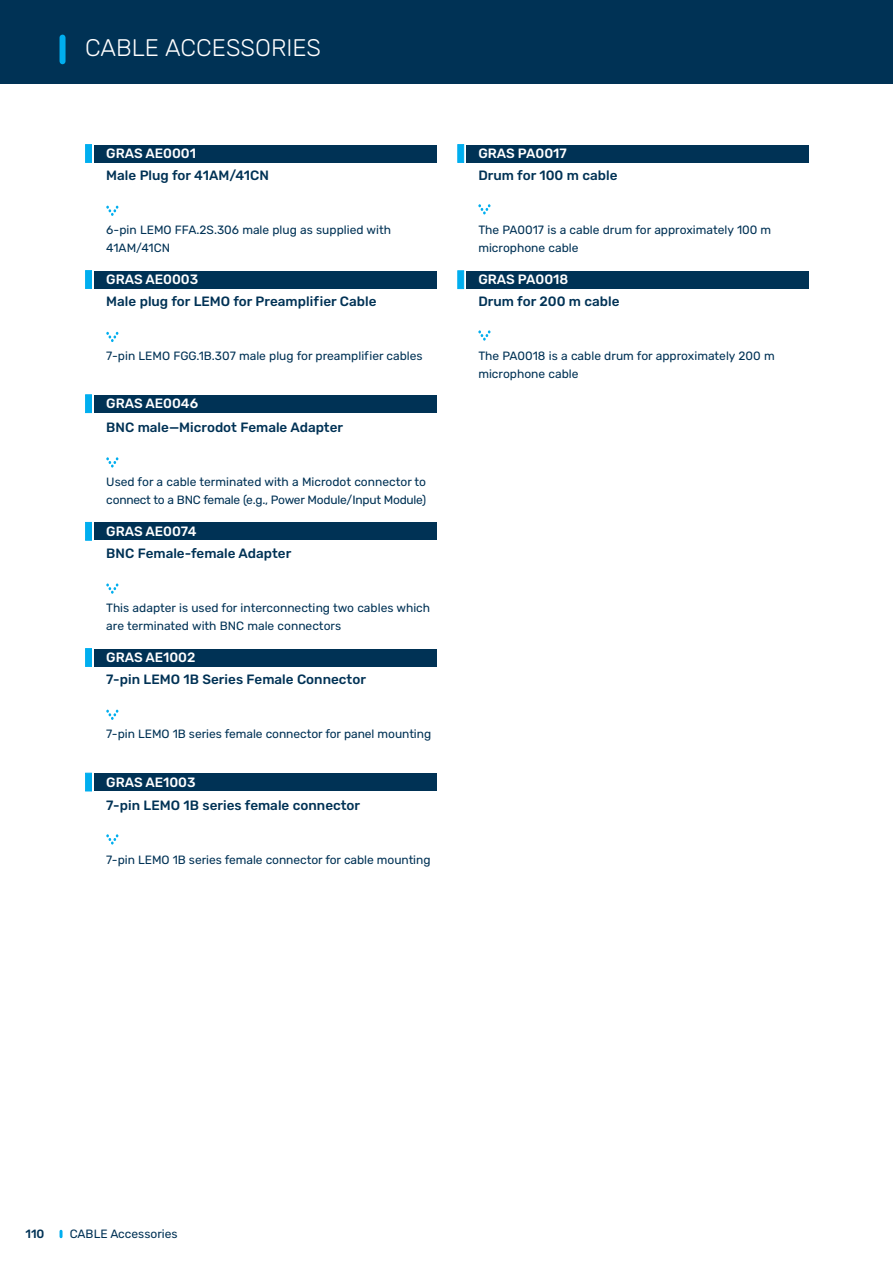
<style>
.page{position:relative;width:893px;height:1263px;background:#fff}
.page>*{position:absolute;margin:0;border:0;box-sizing:border-box;transform-origin:0 0}
.t1{font:300 24px "Rubik";color:#fff}
.t2{font:500 13.5px "Rubik";color:#003255}
.t3{font:500 13.5px "Rubik";color:#fff}
.t4{font:12px/18px "Rubik";color:#003255}
.t5{font:500 12px "Rubik";color:#003255}
</style>
<div class="page">
<div style="left:0;top:0;width:893px;height:84px;background:#003255"></div>
<div style="left:94px;top:773px;width:342px;height:18px;background:#003255"></div>
<div style="left:86px;top:773px;width:6px;height:18px;background:#00aeef"></div>
<div style="left:94px;top:395px;width:342px;height:18px;background:#003255"></div>
<div style="left:86px;top:395px;width:6px;height:18px;background:#00aeef"></div>
<div style="left:94px;top:522px;width:342px;height:18px;background:#003255"></div>
<div style="left:86px;top:522px;width:6px;height:18px;background:#00aeef"></div>
<div style="left:94px;top:649px;width:342px;height:17px;background:#003255"></div>
<div style="left:86px;top:649px;width:6px;height:17px;background:#00aeef"></div>
<div style="left:94px;top:145px;width:342px;height:17px;background:#003255"></div>
<div style="left:86px;top:145px;width:6px;height:17px;background:#00aeef"></div>
<div style="left:94px;top:271px;width:342px;height:17px;background:#003255"></div>
<div style="left:86px;top:271px;width:6px;height:17px;background:#00aeef"></div>
<div style="left:466px;top:145px;width:342px;height:17px;background:#003255"></div>
<div style="left:458px;top:145px;width:6px;height:17px;background:#00aeef;border:1px solid #00aeef"></div>
<div style="left:466px;top:271px;width:342px;height:18px;background:#003255"></div>
<div style="left:458px;top:271px;width:6px;height:18px;background:#00aeef;border:1px solid #00aeef"></div>
<svg style="left:60px;top:1231px;width:3px;height:6px"></svg>
<div style="left:60px;top:38px;width:6px;height:23px;background:#00aeef"></div>
<svg style="left:106px;top:457px;width:12px;height:10px"></svg>
<svg style="left:106px;top:583px;width:12px;height:11px"></svg>
<svg style="left:106px;top:710px;width:12px;height:10px"></svg>
<svg style="left:106px;top:834px;width:12px;height:10px"></svg>
<svg style="left:478px;top:204px;width:12px;height:10px"></svg>
<svg style="left:478px;top:330px;width:12px;height:11px"></svg>
<svg style="left:106px;top:206px;width:12px;height:10px"></svg>
<svg style="left:106px;top:332px;width:12px;height:10px"></svg>
<h1 class="t1" style="left:85px;top:35px;width:238px">CABLE ACCESSORIES</h1>
<p class="t3" style="left:106px;top:146px;width:91px">GRAS AE0001</p>
<p class="t2" style="left:106px;top:168px;width:164px">Male Plug for 41AM/41CN</p>
<p class="t4" style="left:106px;top:221px;width:286px">6-pin LEMO FFA.2S.306 male plug as supplied with<br>41AM/41CN</p>
<p class="t3" style="left:106px;top:272px;width:94px">GRAS AE0003</p>
<p class="t2" style="left:106px;top:294px;width:272px">Male plug for LEMO for Preamplifier Cable</p>
<p class="t4" style="left:106px;top:347px;width:318px">7-pin LEMO FGG.1B.307 male plug for preamplifier cables</p>
<p class="t3" style="left:106px;top:396px;width:93px">GRAS AE0046</p>
<p class="t2" style="left:106px;top:420px;width:238px">BNC male—Microdot Female Adapter</p>
<p class="t4" style="left:106px;top:473px;width:321px">Used for a cable terminated with a Microdot connector to connect to a BNC female (e.g., Power Module/Input Module)</p>
<p class="t3" style="left:106px;top:524px;width:92px">GRAS AE0074</p>
<p class="t2" style="left:106px;top:546px;width:187px">BNC Female-female Adapter</p>
<p class="t4" style="left:106px;top:599px;width:325px">This adapter is used for interconnecting two cables which are terminated with BNC male connectors</p>
<p class="t3" style="left:106px;top:650px;width:91px">GRAS AE1002</p>
<p class="t2" style="left:106px;top:672px;width:261px">7-pin LEMO 1B Series Female Connector</p>
<p class="t4" style="left:106px;top:725px;width:326px">7-pin LEMO 1B series female connector for panel mounting</p>
<p class="t3" style="left:106px;top:774px;width:91px">GRAS AE1003</p>
<p class="t2" style="left:106px;top:798px;width:255px">7-pin LEMO 1B series female connector</p>
<p class="t4" style="left:106px;top:851px;width:326px">7-pin LEMO 1B series female connector for cable mounting</p>
<p class="t3" style="left:478px;top:146px;width:90px">GRAS PA0017</p>
<p class="t2" style="left:478px;top:168px;width:141px">Drum for 100 m cable</p>
<p class="t4" style="left:478px;top:221px;width:294px">The PA0017 is a cable drum for approximately 100 m microphone cable</p>
<p class="t3" style="left:478px;top:272px;width:91px">GRAS PA0018</p>
<p class="t2" style="left:478px;top:294px;width:143px">Drum for 200 m cable</p>
<p class="t4" style="left:478px;top:347px;width:298px">The PA0018 is a cable drum for approximately 200 m microphone cable</p>
<p class="t5" style="left:26px;top:1227px;width:20px">110</p>
<p class="t4" style="left:70px;top:1225px;width:110px">CABLE Accessories</p>
</div>
